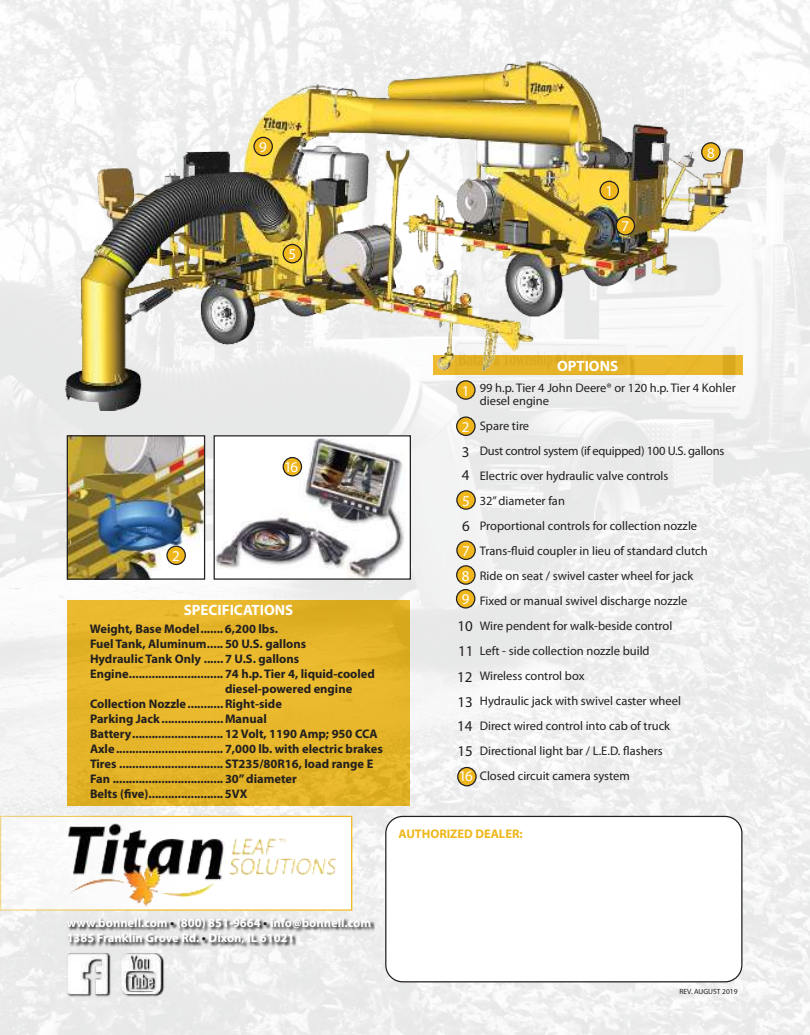
<style>
.page{position:relative;width:810px;height:1035px;background:#fff}
.page>*{position:absolute;margin:0;border:0;box-sizing:border-box;transform-origin:0 0}
.t1{font:700 15px "Myriad Pro";color:#fff}
.t2{font:15px/23.8px "Myriad Pro";color:#fff}
.t3{font:15px/25.1px "Myriad Pro";color:#221f1f;text-align:justify}
.t4{font:700 12.5px "Myriad Pro";color:#221f1f}
.t5{font:12.5px/25px "Myriad Pro";color:#221f1f}
.t6{font:700 12.5px/15px "Myriad Pro";color:#fff}
.t7{font:700 12.5px "Myriad Pro";color:#efb71c}
.t8{font:7.5px "Myriad Pro";color:#221f1f}
.s1{color:#221f1f}
</style>
<div class="page">
<img style="left:0;top:1px;width:810px;height:1034px">
<img style="left:66px;top:61px;width:677px;height:349px">
<img style="left:69px;top:437px;width:134px;height:141px">
<div style="left:67px;top:435px;width:138px;height:145px;border:1px solid #221f1f"></div>
<svg style="left:167px;top:546px;width:18px;height:19px"></svg>
<div style="left:166px;top:546px;width:20px;height:19px;border:1px solid #221f1f;border-radius:50%"></div>
<div style="left:172px;top:550px;width:8px;height:11px;background:#efb71c"></div>
<svg style="left:283px;top:245px;width:19px;height:18px"></svg>
<div style="left:283px;top:244px;width:19px;height:19px;border:1px solid #221f1f;border-radius:50%"></div>
<div style="left:289px;top:248px;width:7px;height:11px;background:#efb71c"></div>
<svg style="left:702px;top:143px;width:18px;height:18px"></svg>
<div style="left:701px;top:142px;width:20px;height:20px;border:1px solid #221f1f;border-radius:50%"></div>
<div style="left:707px;top:146px;width:8px;height:12px;background:#efb71c"></div>
<svg style="left:254px;top:137px;width:18px;height:19px"></svg>
<div style="left:253px;top:137px;width:20px;height:19px;border:1px solid #221f1f;border-radius:50%"></div>
<div style="left:259px;top:141px;width:8px;height:11px;background:#efb71c"></div>
<img style="left:216px;top:437px;width:193px;height:141px">
<div style="left:214px;top:435px;width:197px;height:145px;border:1px solid #221f1f"></div>
<div style="left:283px;top:458px;width:19px;height:18px;background:#efb71c;border-radius:50%"></div>
<div style="left:283px;top:457px;width:19px;height:19px;border:1px solid #221f1f;border-radius:50%"></div>
<div style="left:458px;top:767px;width:18px;height:19px;background:#efb71c;border-radius:50%"></div>
<div style="left:457px;top:767px;width:20px;height:19px;border:1px solid #221f1f;border-radius:50%"></div>
<svg style="left:457px;top:417px;width:18px;height:18px"></svg>
<div style="left:456px;top:416px;width:20px;height:20px;border:1px solid #221f1f;border-radius:50%"></div>
<div style="left:462px;top:421px;width:8px;height:11px;background:#efb71c"></div>
<svg style="left:457px;top:491px;width:18px;height:18px"></svg>
<div style="left:456px;top:490px;width:20px;height:20px;border:1px solid #221f1f;border-radius:50%"></div>
<div style="left:462px;top:494px;width:8px;height:12px;background:#efb71c"></div>
<svg style="left:457px;top:566px;width:18px;height:18px"></svg>
<div style="left:456px;top:565px;width:20px;height:20px;border:1px solid #221f1f;border-radius:50%"></div>
<div style="left:462px;top:569px;width:8px;height:12px;background:#efb71c"></div>
<svg style="left:457px;top:590px;width:18px;height:18px"></svg>
<div style="left:456px;top:589px;width:19px;height:20px;border:1px solid #221f1f;border-radius:50%"></div>
<div style="left:462px;top:593px;width:8px;height:11px;background:#efb71c"></div>
<svg style="left:457px;top:541px;width:18px;height:18px"></svg>
<div style="left:456px;top:540px;width:20px;height:20px;border:1px solid #221f1f;border-radius:50%"></div>
<div style="left:462px;top:545px;width:8px;height:11px;background:#efb71c"></div>
<svg style="left:616px;top:217px;width:19px;height:18px"></svg>
<div style="left:616px;top:216px;width:19px;height:20px;border:1px solid #221f1f;border-radius:50%"></div>
<div style="left:622px;top:220px;width:7px;height:11px;background:#efb71c"></div>
<svg style="left:457px;top:381px;width:18px;height:18px"></svg>
<div style="left:456px;top:380px;width:20px;height:20px;border:1px solid #221f1f;border-radius:50%"></div>
<div style="left:462px;top:384px;width:8px;height:12px;background:#efb71c"></div>
<svg style="left:600px;top:181px;width:18px;height:19px"></svg>
<div style="left:600px;top:181px;width:19px;height:19px;border:1px solid #221f1f;border-radius:50%"></div>
<div style="left:605px;top:185px;width:8px;height:11px;background:#efb71c"></div>
<img style="left:2px;top:818px;width:348px;height:91px">
<div style="left:0;top:816px;width:352px;height:95px;border:1px solid #efb71c"></div>
<svg style="left:66px;top:917px;width:308px;height:31px;background:#c1c1c1"></svg>
<img style="left:67px;top:822px;width:270px;height:85px">
<img style="left:52px;top:943px;width:124px;height:62px">
<div style="left:386px;top:816px;width:356px;height:166px;background:#fff;border-radius:17px"></div>
<div style="left:385px;top:816px;width:357px;height:166px;border:1px solid #221f1f;border-radius:17px"></div>
<p class="t2" style="left:259px;top:136px;width:9px">9</p>
<p class="t2" style="left:289px;top:244px;width:9px">5</p>
<p class="t2" style="left:605px;top:180px;width:9px">1</p>
<p class="t2" style="left:622px;top:216px;width:9px">7</p>
<p class="t2" style="left:707px;top:142px;width:9px">8</p>
<p class="t2" style="left:172px;top:545px;width:9px">2</p>
<p class="t2" style="left:284px;top:456px;width:15px">16</p>
<p class="t1" style="left:184px;top:604px;width:111px">SPECIFICATIONS</p>
<p class="t4" style="left:90px;top:624px;width:189px">Weight, Base Model ....... 6,200 lbs.</p>
<p class="t4" style="left:90px;top:639px;width:218px">Fuel Tank, Aluminum ..... 50 U.S. gallons</p>
<p class="t4" style="left:90px;top:654px;width:211px">Hydraulic Tank Only ...... 7 U.S. gallons</p>
<p class="t4" style="left:90px;top:669px;width:287px">Engine ............................. 74 h.p. Tier 4, liquid-cooled</p>
<p class="t4" style="left:225px;top:684px;width:129px">diesel-powered engine</p>
<p class="t4" style="left:90px;top:699px;width:194px">Collection Nozzle ........... Right-side</p>
<p class="t4" style="left:90px;top:714px;width:178px">Parking Jack ................... Manual</p>
<p class="t4" style="left:90px;top:729px;width:289px">Battery ............................ 12 Volt, 1190 Amp; 950 CCA</p>
<p class="t4" style="left:90px;top:744px;width:294px">Axle ................................. 7,000 lb. with electric brakes</p>
<p class="t4" style="left:90px;top:759px;width:285px">Tires ................................ ST235/80R16, load range E</p>
<p class="t4" style="left:90px;top:774px;width:208px">Fan .................................. 30” diameter</p>
<p class="t4" style="left:90px;top:789px;width:159px">Belts (five) ....................... 5VX</p>
<p class="t1" style="left:557px;top:360px;width:63px">OPTIONS</p>
<p class="t5" style="left:480px;top:381px;width:258px;line-height:13.8px">99 h.p. Tier 4 John Deere® or 120 h.p. Tier 4 Kohler diesel engine</p>
<p class="t5" style="left:480px;top:415px;width:246px">Spare tire<br>Dust control system (if equipped) 100 U.S. gallons Electric over hydraulic valve controls<br>32” diameter fan<br>Proportional controls for collection nozzle Trans-fluid coupler in lieu of standard clutch Ride on seat / swivel caster wheel for jack<br>Fixed or manual swivel discharge nozzle<br>Wire pendent for walk-beside control<br>Left - side collection nozzle build<br>Wireless control box<br>Hydraulic jack with swivel caster wheel<br>Direct wired control into cab of truck Directional light bar / L.E.D. flashers<br>Closed circuit camera system</p>
<p class="t2" style="left:462px;top:380px;width:9px">1</p>
<p class="t2" style="left:462px;top:416px;width:9px">2</p>
<p class="t3" style="left:462px;top:441px;width:9px">3</p>
<p class="t3" style="left:462px;top:463px;width:9px">4</p>
<p class="t2" style="left:462px;top:490px;width:9px">5</p>
<p class="t3" style="left:462px;top:515px;width:9px">6</p>
<p class="t2" style="left:462px;top:540px;width:9px">7</p>
<p class="t2" style="left:462px;top:565px;width:9px">8<br>9</p>
<p class="t3" style="left:457px;top:615px;width:18px">10<br>11<br>12<br>13<br>14<br>15</p>
<p class="t2" style="left:459px;top:766px;width:15px">16</p>
<p class="t7" style="left:399px;top:829px;width:126px">AUTHORIZED DEALER:</p>
<p class="t6" style="left:67px;top:917px;width:306px">www.bonnell.com <span class="s1">•</span> (800) 851-9664 <span class="s1">•</span> info@bonnell.com<br>1385 Franklin Grove Rd. <span class="s1">•</span> Dixon, IL 61021</p>
<p class="t8" style="left:679px;top:988px;width:60px">REV. AUGUST 2019</p>
</div>
